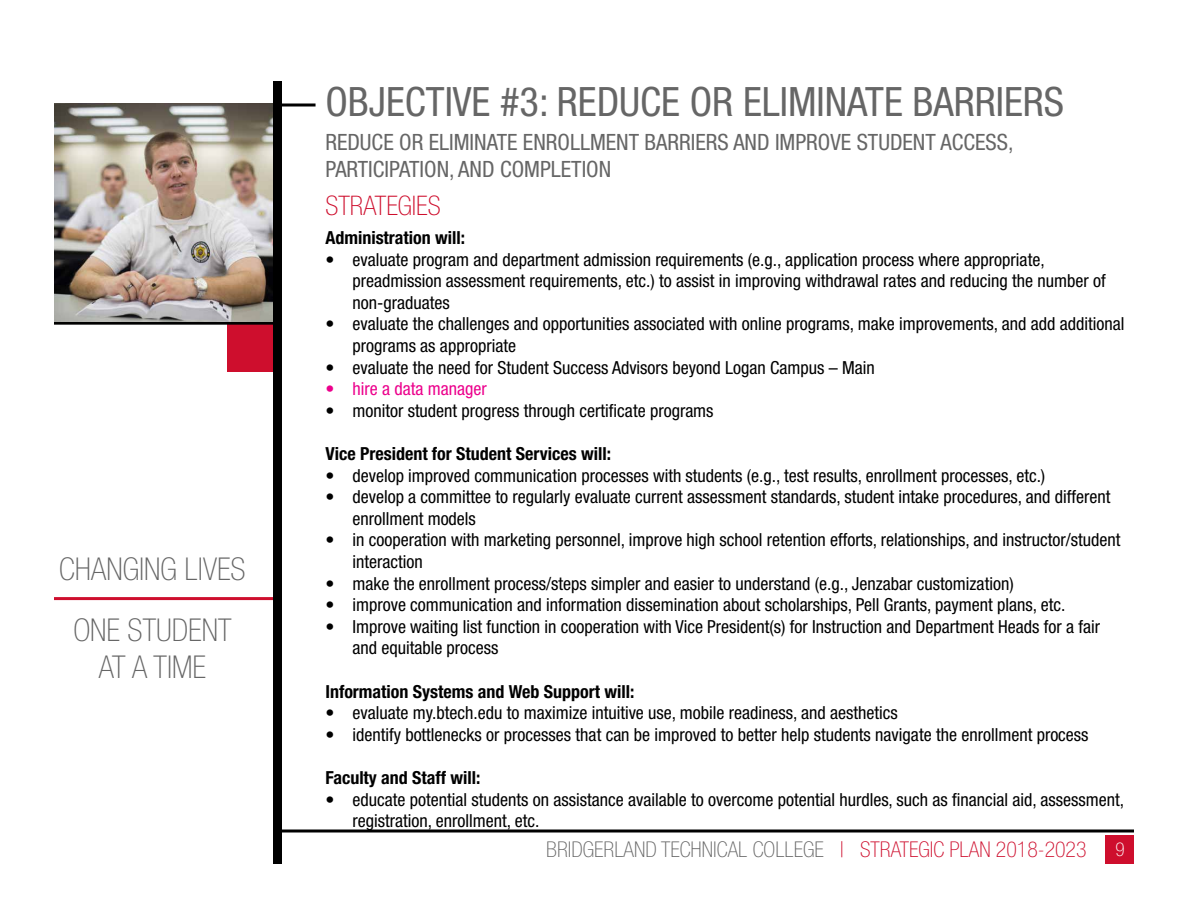
<style>
.page{position:relative;width:1188px;height:918px;background:#fff}
.page>*{position:absolute;margin:0;border:0;box-sizing:border-box;transform-origin:0 0}
.t1{font:condensed 40.5px "Helvetica Neue LT Std";color:#666}
.t2{font:100 condensed 31.5px/60px "Helvetica Neue LT Std";color:#666;text-align:center}
.t3{font:100 condensed 27px "Helvetica Neue LT Std";color:#ce0e2d}
.t4{font:condensed 22.5px/27px "Helvetica Neue LT Std";color:#666}
.t5{font:100 condensed 21.75px "Helvetica Neue LT Std";color:#666}
.t6{font:100 condensed 19.05px "Helvetica Neue LT Std";color:#fff}
.t7{font:condensed 18px/21.6px "Helvetica Neue LT Std";color:#000}
.t8{font:700 condensed 18px "Helvetica Neue LT Std";color:#000}
.t9{font:condensed 18px "Helvetica Neue LT Std";color:#ec008c}
.s1{color:#ce0e2d}
</style>
<div class="page">
<hr style="left:54px;top:597px;width:224px;height:3px;background:#ce0e2d">
<div style="left:227px;top:325px;width:46px;height:47px;background:#ce0e2d"></div>
<hr style="left:278px;top:830px;width:856px;height:2px;background:#000">
<div style="left:1106px;top:835px;width:28px;height:28px;background:#ce0e2d"></div>
<div style="left:273px;top:81px;width:9px;height:783px;background:#000"></div>
<hr style="left:54px;top:322px;width:224px;height:3px;background:#000">
<hr style="left:282px;top:104px;width:34px;height:2px;background:#000">
<img style="left:54px;top:104px;width:219px;height:218px">
<h2 class="t2" style="left:59px;top:539px;width:188px">CHANGING LIVES<br>ONE STUDENT</h2>
<h2 class="t2" style="left:99px;top:637px;width:109px">AT A TIME</h2>
<h1 class="t1" style="left:325px;top:78px;width:740px">OBJECTIVE #3: REDUCE OR ELIMINATE BARRIERS</h1>
<p class="t4" style="left:325px;top:128px;width:690px">REDUCE OR ELIMINATE ENROLLMENT BARRIERS AND IMPROVE STUDENT ACCESS,<br>PARTICIPATION, AND COMPLETION</p>
<h3 class="t3" style="left:325px;top:191px;width:117px">STRATEGIES</h3>
<p class="t8" style="left:325px;top:227px;width:141px">Administration will:</p>
<p class="t7" style="left:352px;top:248px;width:755px;text-indent:-27px">• evaluate program and department admission requirements (e.g., application process where appropriate, preadmission assessment requirements, etc.) to assist in improving withdrawal rates and reducing the number of non-graduates</p>
<p class="t7" style="left:352px;top:313px;width:774px;text-indent:-27px">• evaluate the challenges and opportunities associated with online programs, make improvements, and add additional programs as appropriate</p>
<p class="t7" style="left:325px;top:356px;width:551px">• evaluate the need for Student Success Advisors beyond Logan Campus – Main</p>
<p class="t9" style="left:325px;top:378px;width:163px">• hire a data manager</p>
<p class="t7" style="left:325px;top:400px;width:390px">• monitor student progress through certificate programs</p>
<p class="t8" style="left:325px;top:443px;width:287px">Vice President for Student Services will:</p>
<p class="t7" style="left:325px;top:464px;width:721px">• develop improved communication processes with students (e.g., test results, enrollment processes, etc.)</p>
<p class="t7" style="left:352px;top:486px;width:760px;text-indent:-27px">• develop a committee to regularly evaluate current assessment standards, student intake procedures, and different enrollment models</p>
<p class="t7" style="left:352px;top:529px;width:770px;text-indent:-27px">• in cooperation with marketing personnel, improve high school retention efforts, relationships, and instructor/student interaction</p>
<p class="t7" style="left:325px;top:572px;width:690px">• make the enrollment process/steps simpler and easier to understand (e.g., Jenzabar customization)</p>
<p class="t7" style="left:325px;top:594px;width:742px">• improve communication and information dissemination about scholarships, Pell Grants, payment plans, etc.</p>
<p class="t7" style="left:352px;top:616px;width:749px;text-indent:-27px">• Improve waiting list function in cooperation with Vice President(s) for Instruction and Department Heads for a fair and equitable process</p>
<p class="t8" style="left:325px;top:680px;width:311px">Information Systems and Web Support will:</p>
<p class="t7" style="left:325px;top:702px;width:574px">• evaluate my.btech.edu to maximize intuitive use, mobile readiness, and aesthetics</p>
<p class="t7" style="left:325px;top:724px;width:765px">• identify bottlenecks or processes that can be improved to better help students navigate the enrollment process</p>
<p class="t8" style="left:325px;top:767px;width:157px">Faculty and Staff will:</p>
<p class="t7" style="left:352px;top:788px;width:773px;text-indent:-27px">• educate potential students on assistance available to overcome potential hurdles, such as financial aid, assessment, registration, enrollment, etc.</p>
<p class="t5" style="left:546px;top:838px;width:542px">BRIDGERLAND TECHNICAL COLLEGE <span class="s1">| STRATEGIC PLAN 2018-2023</span></p>
<p class="t6" style="left:1115px;top:839px;width:11px">9</p>
</div>
